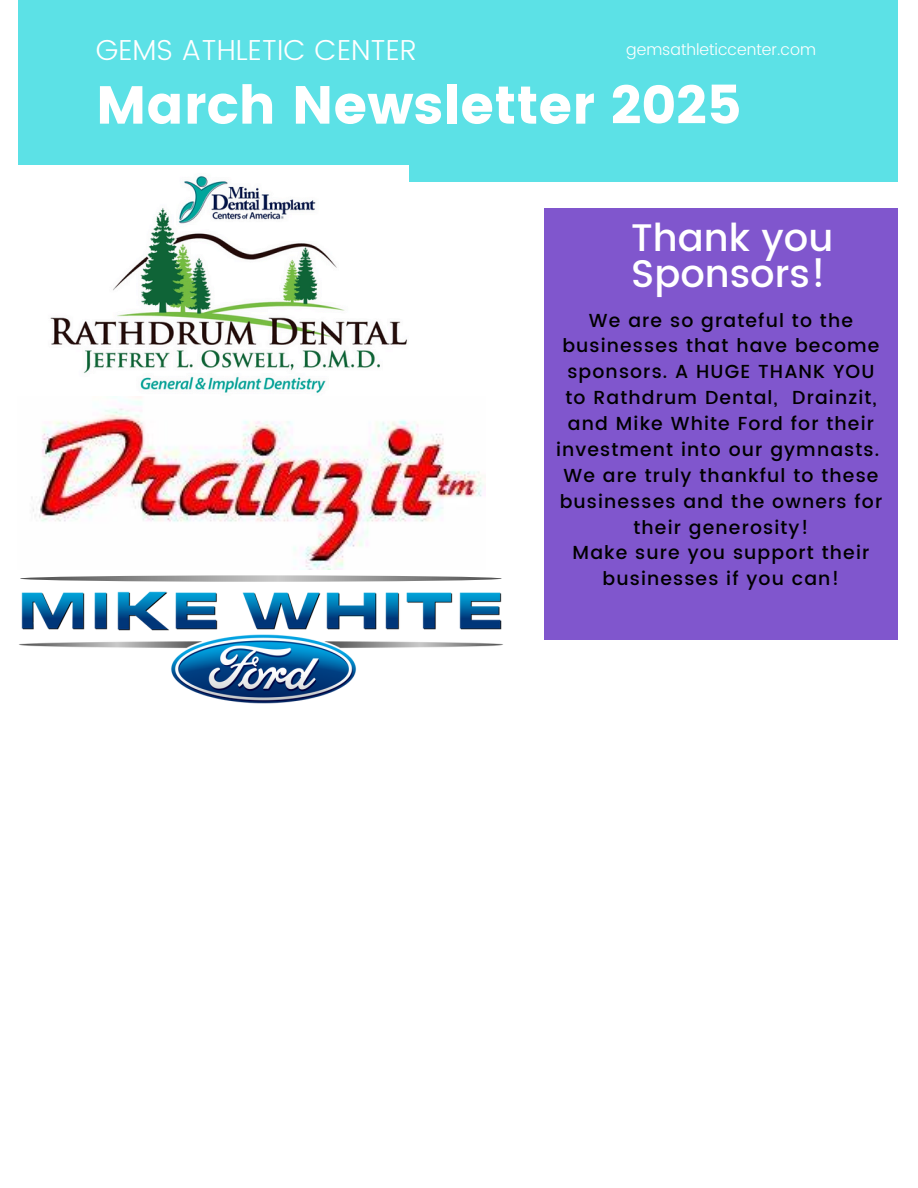
<style>
.page{position:relative;width:918px;height:1188px;background:#fff}
.page>*{position:absolute;margin:0;border:0;box-sizing:border-box;transform-origin:0 0}
.t1{font:53.4px "Poppins";color:#fff}
.t2{font:500 38.4px/36.3px "Poppins";color:#fff}
.t3{font:300 28.8px "Poppins";color:#fff}
.t4{font:500 18.9px/25.8px "Poppins";letter-spacing:.06em;color:#000;text-align:center}
.t5{font:300 15.9px "Poppins";color:#fff}
</style>
<div class="page">
<div style="left:18px;top:0;width:880px;height:181px;background:#5ce1e6"></div>
<div style="left:545px;top:208px;width:353px;height:432px;background:#8056cd"></div>
<img style="left:18px;top:166px;width:390px;height:228px">
<img style="left:31px;top:396px;width:455px;height:173px">
<img style="left:21px;top:592px;width:64px;height:38px">
<img style="left:94px;top:592px;width:14px;height:38px">
<img style="left:117px;top:591px;width:52px;height:40px">
<img style="left:175px;top:592px;width:43px;height:38px">
<img style="left:242px;top:592px;width:79px;height:38px">
<img style="left:326px;top:592px;width:51px;height:38px">
<img style="left:385px;top:592px;width:15px;height:38px">
<img style="left:406px;top:592px;width:47px;height:38px">
<svg style="left:20px;top:575px;width:482px;height:7px;background:#a2a2a2"></svg>
<img style="left:19px;top:634px;width:484px;height:70px">
<img style="left:459px;top:592px;width:43px;height:38px">
<p class="t3" style="left:96px;top:33px;width:323px">GEMS ATHLETIC CENTER</p>
<h3 class="t5" style="left:626px;top:40px;width:191px">gemsathleticcenter.com</h3>
<p class="t1" style="left:96px;top:74px;width:647px">March Newsletter 2025</p>
<p class="t2" style="left:631px;top:219px;width:204px">Thank you<br>Sponsors!</p>
<h1 class="t4" style="left:556px;top:307px;width:328px">We are so grateful to the businesses that have become sponsors. A HUGE THANK YOU to Rathdrum Dental, Drainzit, and Mike White Ford for their investment into our gymnasts.<br>We are truly thankful to these businesses and the owners for their generosity!<br>Make sure you support their businesses if you can!</h1>
</div>
